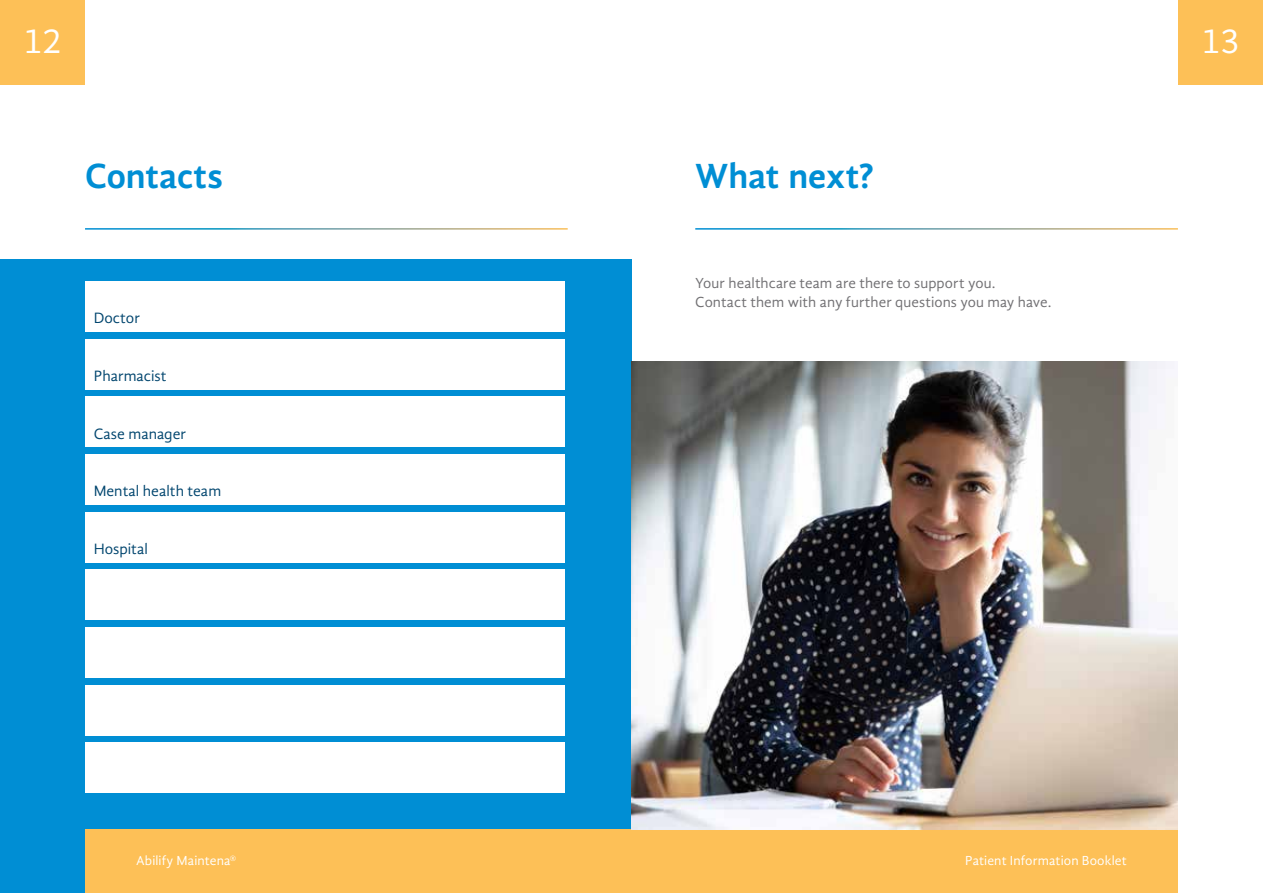
<style>
.page{position:relative;width:1263px;height:893px;background:#fff}
.page>*{position:absolute;margin:0;border:0;box-sizing:border-box;transform-origin:0 0}
.t1{font:700 36px "Gandhi Sans";color:#008ed4}
.t2{font:36px "Gandhi Sans";color:#fff}
.t3{font:15.45px "Gandhi Sans";color:#00456e}
.t4{font:15px/19px "Gandhi Sans";letter-spacing:.005em;color:#717073}
.t5{font:13.5px "Gandhi Sans";letter-spacing:.01em;color:#fff}
</style>
<div class="page">
<div style="left:0;top:0;width:85px;height:85px;background:#fdc057"></div>
<div style="left:1178px;top:0;width:85px;height:85px;background:#fdc057"></div>
<div style="left:631px;top:829px;width:547px;height:64px;background:#fdc057"></div>
<div style="left:0;top:259px;width:631px;height:634px;background:#008ed4"></div>
<div style="left:85px;top:829px;width:546px;height:64px;background:#fdc057"></div>
<div style="left:85px;top:281px;width:480px;height:51px;background:#fff"></div>
<div style="left:85px;top:339px;width:480px;height:51px;background:#fff"></div>
<div style="left:85px;top:397px;width:480px;height:50px;background:#fff"></div>
<div style="left:85px;top:454px;width:480px;height:51px;background:#fff"></div>
<div style="left:85px;top:512px;width:480px;height:50px;background:#fff"></div>
<div style="left:85px;top:570px;width:480px;height:50px;background:#fff"></div>
<div style="left:85px;top:627px;width:480px;height:51px;background:#fff"></div>
<div style="left:85px;top:685px;width:480px;height:50px;background:#fff"></div>
<div style="left:85px;top:742px;width:480px;height:51px;background:#fff"></div>
<img style="left:631px;top:361px;width:547px;height:468px">
<h1 class="t2" style="left:23px;top:21px;width:41px">12</h1>
<h1 class="t2" style="left:1201px;top:21px;width:40px">13</h1>
<h1 class="t1" style="left:85px;top:155px;width:139px">Contacts</h1>
<h1 class="t1" style="left:695px;top:155px;width:180px">What next?</h1>
<p class="t3" style="left:94px;top:309px;width:48px">Doctor</p>
<p class="t3" style="left:94px;top:367px;width:74px">Pharmacist</p>
<p class="t3" style="left:94px;top:425px;width:94px">Case manager</p>
<p class="t3" style="left:94px;top:482px;width:129px">Mental health team</p>
<p class="t3" style="left:94px;top:540px;width:56px">Hospital</p>
<p class="t4" style="left:695px;top:274px;width:358px">Your healthcare team are there to support you.<br>Contact them with any further questions you may have.</p>
<p class="t5" style="left:136px;top:853px;width:102px">Abilify Maintena<sup>®</sup></p>
<p class="t5" style="left:965px;top:853px;width:163px">Patient Information Booklet</p>
</div>
